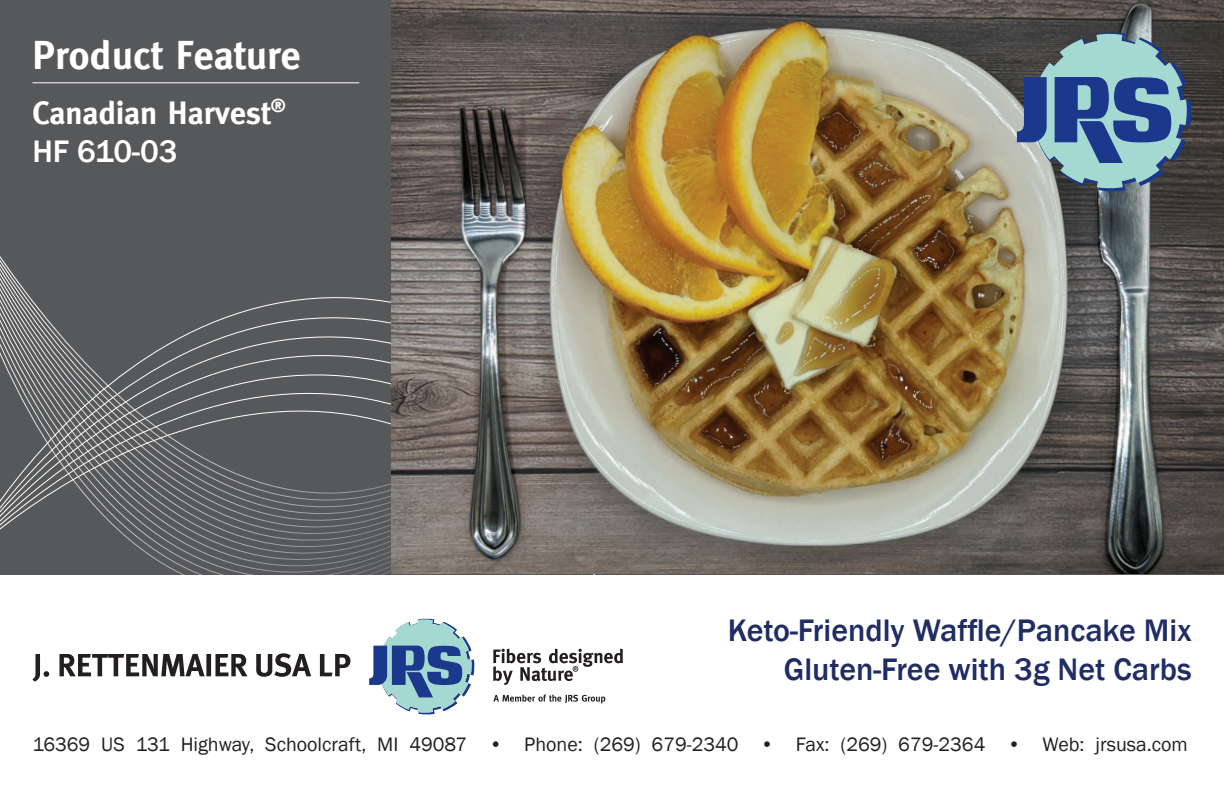
<style>
.page{position:relative;width:1224px;height:792px;background:#fff}
.page>*{position:absolute;margin:0;border:0;box-sizing:border-box;transform-origin:0 0}
.t1{font:700 40px "Meta";color:#fff}
.t2{font:500 32px/38.4px "Franklin Gothic";color:#202c64;text-align:right}
.t3{font:700 32px "Meta";color:#fff}
.t4{font:500 32px "Franklin Gothic";letter-spacing:-.005em;color:#fff}
.t5{font:20px "Franklin Gothic";color:#231f20}
</style>
<div class="page">
<div style="left:0;top:0;width:1224px;height:574px;background:#57585a"></div>
<svg style="left:0;top:200px;width:611px;height:375px"></svg>
<img style="left:392px;top:1px;width:831px;height:572px">
<svg style="left:1017px;top:32px;width:175px;height:159px;background:#66849a"></svg>
<svg style="left:32px;top:653px;width:318px;height:29px"></svg>
<svg style="left:369px;top:619px;width:106px;height:96px"></svg>
<svg style="left:493px;top:695px;width:112px;height:9px"></svg>
<svg style="left:493px;top:649px;width:130px;height:36px"></svg>
<hr style="left:32px;top:82px;width:327px;height:1px;background:#fff">
<h1 class="t1" style="left:32px;top:32px;width:270px">Product Feature</h1>
<h2 class="t3" style="left:32px;top:94px;width:255px">Canadian Harvest<sup>®</sup></h2>
<h2 class="t4" style="left:32px;top:132px;width:147px">HF 610-03</h2>
<h2 class="t2" style="left:728px;top:612px;width:465px">Keto-Friendly Waffle/Pancake Mix<br>Gluten-Free with 3g Net Carbs</h2>
<p class="t5" style="left:32px;top:732px;width:1157px">16369 US 131 Highway, Schoolcraft, MI 49087 • Phone: (269) 679-2340 • Fax: (269) 679-2364 • Web: jrsusa.com</p>
</div>
